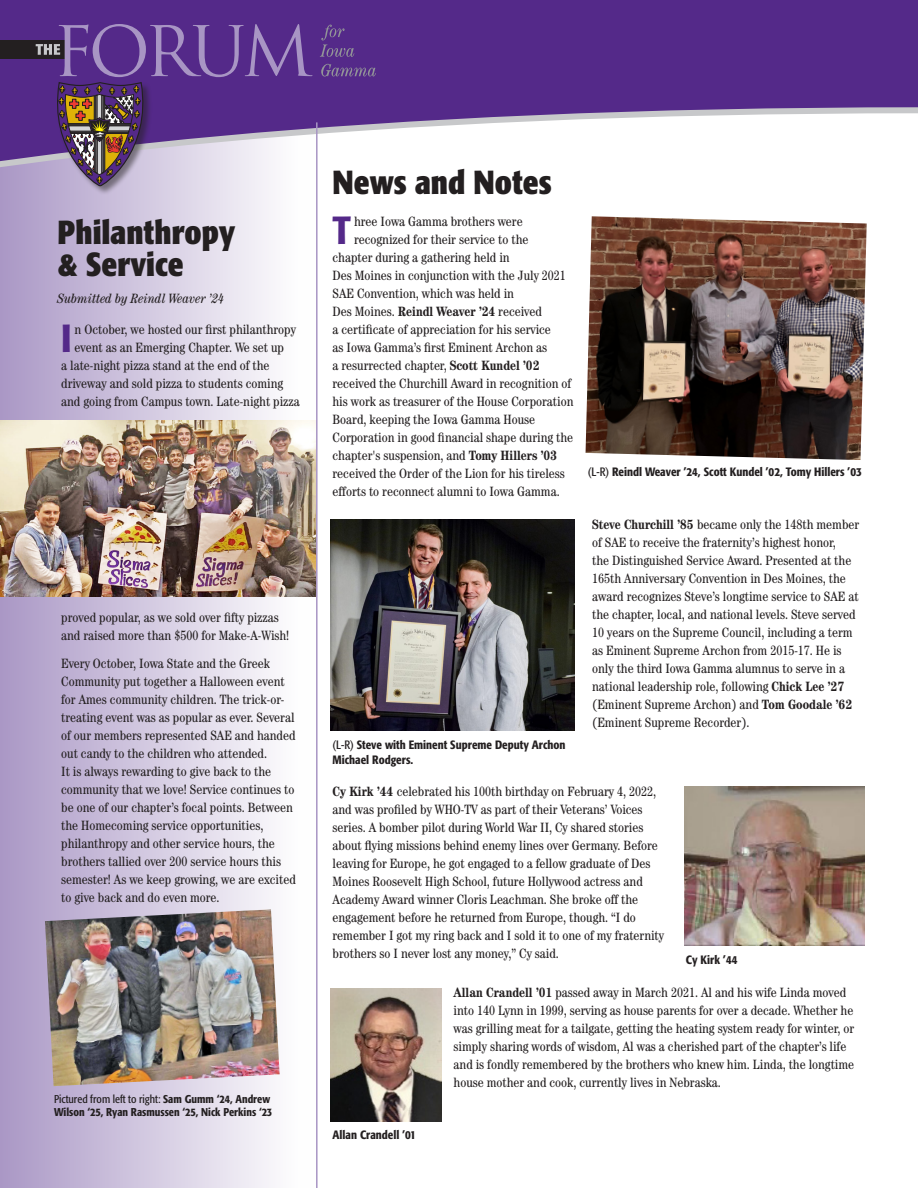
<style>
.page{position:relative;width:918px;height:1188px;background:#fff}
.page>*{position:absolute;margin:0;border:0;box-sizing:border-box;transform-origin:0 0}
.t1{font:500 condensed 38.85px "Formata";color:#542989}
.t2{font:700 condensed 33px/31.5px "Formata";color:#231f20}
.t3{font:condensed 13.5px/18px "Century Std";color:#231f20}
.t4{font:italic condensed 13.5px "Century Std";color:#231f20}
.t5{font:500 condensed 12px/15px "Formata";color:#231f20}
.t6{font:500 condensed 11.25px/13.5px "Formata";color:#231f20}
.s1{font-weight:400}
.s2{font-weight:700}
</style>
<div class="page">
<div style="left:0;top:102px;width:317px;height:1086px;background:linear-gradient(to right,#aa98c5,#fff)"></div>
<svg style="left:0;top:0;width:918px;height:287px"></svg>
<div style="left:0;top:40px;width:68px;height:19px;background:#231f20"></div>
<svg style="left:36px;top:24px;width:277px;height:53px;background:#664293"></svg>
<svg style="left:320px;top:25px;width:34px;height:32px"></svg>
<svg style="left:321px;top:64px;width:55px;height:13px"></svg>
<div style="left:56px;top:82px;width:97px;height:113px;background:#231f20;opacity:.5"></div>
<svg style="left:57px;top:83px;width:86px;height:103px;background:#78606a"></svg>
<img style="left:586px;top:216px;width:281px;height:244px">
<img style="left:330px;top:519px;width:244px;height:212px">
<img style="left:331px;top:988px;width:110px;height:133px">
<img style="left:684px;top:787px;width:181px;height:158px">
<img style="left:45px;top:909px;width:235px;height:177px">
<img style="left:0;top:421px;width:315px;height:176px">
<hr style="left:316px;top:122px;width:2px;height:1066px;background:#a895c4">
<p class="t2" style="left:58px;top:216px;width:179px">Philanthropy &amp; Service</p>
<p class="t4" style="left:58px;top:290px;width:168px">Submitted by Reindl Weaver ’24</p>
<p class="t1" style="left:61px;top:314px;width:12px">I</p>
<p class="t3" style="left:75px;top:320px;width:223px">n October, we hosted our first philanthropy</p>
<p class="t3" style="left:75px;top:338px;width:211px">event as an Emerging Chapter. We set up</p>
<p class="t3" style="left:61px;top:356px;width:210px">a late-night pizza stand at the end of the</p>
<p class="t3" style="left:61px;top:374px;width:224px">driveway and sold pizza to students coming</p>
<p class="t3" style="left:61px;top:392px;width:240px">and going from Campus town. Late-night pizza</p>
<p class="t3" style="left:61px;top:608px;width:230px">proved popular, as we sold over fifty pizzas and raised more than $500 for Make-A-Wish!</p>
<p class="t3" style="left:61px;top:654px;width:236px">Every October, Iowa State and the Greek Community put together a Halloween event for Ames community children. The trick-or&shy;treating event was as popular as ever. Several of our members represented SAE and handed out candy to the children who attended.<br>It is always rewarding to give back to the community that we love! Service continues to be one of our chapter’s focal points. Between the Homecoming service opportunities, philanthropy and other service hours, the brothers tallied over 200 service hours this semester! As we keep growing, we are excited to give back and do even more.</p>
<p class="t6" style="left:54px;top:1092px;width:220px"><span class="s1">Pictured from left to right:</span> Sam Gumm ‘24, Andrew<br>Wilson ‘25, Ryan Rasmussen ‘25, Nick Perkins ‘23</p>
<p class="t2" style="left:333px;top:166px;width:221px">News and Notes</p>
<p class="t1" style="left:333px;top:207px;width:20px">T</p>
<p class="t3" style="left:354px;top:212px;width:170px">hree Iowa Gamma brothers were</p>
<p class="t3" style="left:354px;top:230px;width:176px">recognized for their service to the</p>
<p class="t3" style="left:333px;top:248px;width:179px">chapter during a gathering held in</p>
<p class="t3" style="left:333px;top:266px;width:235px">Des Moines in conjunction with the July 2021</p>
<p class="t3" style="left:333px;top:284px;width:183px">SAE Convention, which was held in</p>
<p class="t3" style="left:333px;top:302px;width:211px">Des Moines. <span class="s2">Reindl Weaver ’24</span> received</p>
<p class="t3" style="left:333px;top:320px;width:220px">a certificate of appreciation for his service</p>
<p class="t3" style="left:333px;top:338px;width:216px">as Iowa Gamma’s first Eminent Archon as</p>
<p class="t3" style="left:333px;top:356px;width:208px">a resurrected chapter, <span class="s2">Scott Kundel ’02</span></p>
<p class="t3" style="left:333px;top:374px;width:240px">received the Churchill Award in recognition of</p>
<p class="t3" style="left:333px;top:392px;width:242px">his work as treasurer of the House Corporation</p>
<p class="t3" style="left:333px;top:410px;width:204px">Board, keeping the Iowa Gamma House</p>
<p class="t3" style="left:333px;top:428px;width:242px">Corporation in good financial shape during the</p>
<p class="t3" style="left:333px;top:446px;width:226px">chapter's suspension, and <span class="s2">Tomy Hillers ’03</span></p>
<p class="t3" style="left:333px;top:464px;width:234px">received the Order of the Lion for his tireless</p>
<p class="t3" style="left:333px;top:482px;width:229px">efforts to reconnect alumni to Iowa Gamma.</p>
<p class="t5" style="left:333px;top:738px;width:235px"><span class="s1">(L-R)</span> Steve with Eminent Supreme Deputy Archon<br>Michael Rodgers.</p>
<p class="t5" style="left:588px;top:464px;width:276px"><span class="s1">(L-R)</span> Reindl Weaver ’24, Scott Kundel ’02, Tomy Hillers ’03</p>
<p class="t3" style="left:592px;top:515px;width:269px"><span class="s2">Steve Churchill ’85</span> became only the 148th member of SAE to receive the fraternity’s highest honor,<br>the Distinguished Service Award. Presented at the 165th Anniversary Convention in Des Moines, the award recognizes Steve’s longtime service to SAE at the chapter, local, and national levels. Steve served 10 years on the Supreme Council, including a term as Eminent Supreme Archon from 2015-17. He is only the third Iowa Gamma alumnus to serve in a national leadership role, following <span class="s2">Chick Lee ’27 </span>(Eminent Supreme Archon) and <span class="s2">Tom Goodale ’62 </span>(Eminent Supreme Recorder).</p>
<p class="t3" style="left:333px;top:782px;width:333px"><span class="s2">Cy Kirk ’44</span> celebrated his 100th birthday on February 4, 2022, and was profiled by WHO-TV as part of their Veterans’ Voices series. A bomber pilot during World War II, Cy shared stories about flying missions behind enemy lines over Germany. Before leaving for Europe, he got engaged to a fellow graduate of Des Moines Roosevelt High School, future Hollywood actress and Academy Award winner Cloris Leachman. She broke off the engagement before he returned from Europe, though. “I do remember I got my ring back and I sold it to one of my fraternity brothers so I never lost any money,” Cy said.</p>
<p class="t5" style="left:686px;top:952px;width:53px">Cy Kirk ’44</p>
<p class="t5" style="left:333px;top:1127px;width:85px">Allan Crandell ’01</p>
<p class="t3" style="left:454px;top:983px;width:402px"><span class="s2">Allan Crandell ’01</span> passed away in March 2021. Al and his wife Linda moved into 140 Lynn in 1999, serving as house parents for over a decade. Whether he was grilling meat for a tailgate, getting the heating system ready for winter, or simply sharing words of wisdom, Al was a cherished part of the chapter’s life and is fondly remembered by the brothers who knew him. Linda, the longtime house mother and cook, currently lives in Nebraska.</p>
</div>
